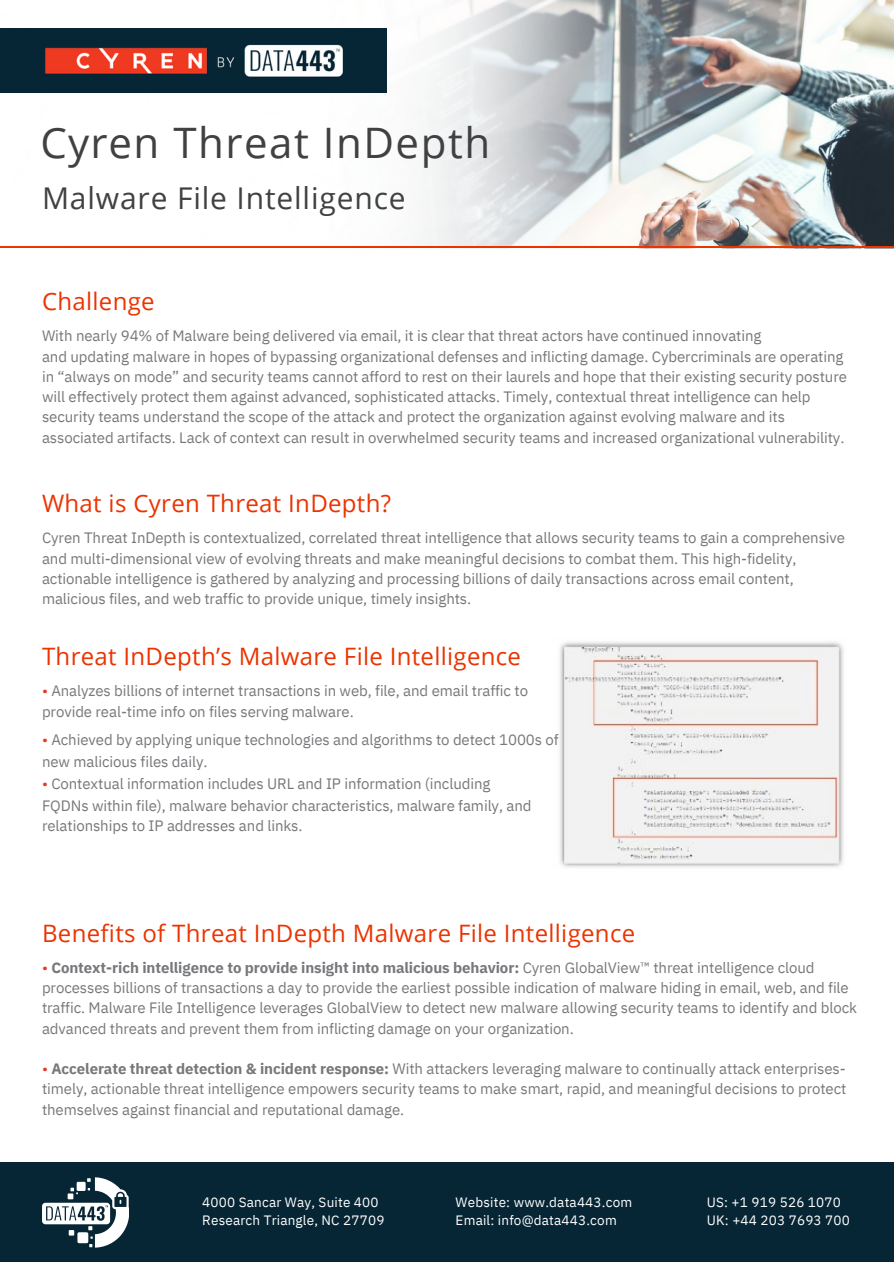
<style>
.page{position:relative;width:894px;height:1264px;background:#fff}
.page>*{position:absolute;margin:0;border:0;box-sizing:border-box;transform-origin:0 0}
.t1{font:42px "Open Sans";letter-spacing:.035em;color:#414042}
.t2{font:30px "Open Sans";letter-spacing:.03em;color:#414042}
.t3{font:24px "Open Sans";letter-spacing:.015em;color:#eb3400}
.t4{font:15px/20.2px "IBM Plex Sans";letter-spacing:-.005em;color:#77787b}
.t5{font:13.5px "IBM Plex Sans";letter-spacing:.015em;color:#fff}
.s1{color:#e93825}
.s2{font-weight:700}
</style>
<div class="page">
<img style="left:386px;top:0;width:507px;height:249px">
<img style="left:0;top:28px;width:386px;height:65px">
<hr style="left:0;top:246px;width:893px;height:2px;background:#eb3400">
<img style="left:560px;top:642px;width:284px;height:226px">
<div style="left:0;top:1162px;width:893px;height:100px;background:#072635"></div>
<svg style="left:42px;top:1177px;width:87px;height:70px"></svg>
<p class="t1" style="left:40px;top:113px;width:451px">Cyren Threat InDepth</p>
<p class="t2" style="left:42px;top:176px;width:365px">Malware File Intelligence</p>
<p class="t3" style="left:42px;top:284px;width:114px">Challenge</p>
<p class="t4" style="left:42px;top:325px;width:720px">With nearly 94% of Malware being delivered via email, it is clear that threat actors have continued innovating</p>
<p class="t4" style="left:42px;top:346px;width:806px">and updating malware in hopes of bypassing organizational defenses and inflicting damage. Cybercriminals are operating in “always on mode” and security teams cannot afford to rest on their laurels and hope that their existing security posture will effectively protect them against advanced, sophisticated attacks. Timely, contextual threat intelligence can help security teams understand the scope of the attack and protect the organization against evolving malware and its associated artifacts. Lack of context can result in overwhelmed security teams and increased organizational vulnerability.</p>
<p class="t3" style="left:42px;top:486px;width:350px">What is Cyren Threat InDepth?</p>
<p class="t4" style="left:42px;top:527px;width:804px">Cyren Threat InDepth is contextualized, correlated threat intelligence that allows security teams to gain a comprehensive and multi-dimensional view of evolving threats and make meaningful decisions to combat them. This high-fidelity, actionable intelligence is gathered by analyzing and processing billions of daily transactions across email content, malicious files, and web traffic to provide unique, timely insights.</p>
<p class="t3" style="left:42px;top:639px;width:480px">Threat InDepth’s Malware File Intelligence</p>
<p class="t4" style="left:42px;top:680px;width:487px"><span class="s1">•</span> Analyzes billions of internet transactions in web, file, and email traffic to provide real-time info on files serving malware.</p>
<p class="t4" style="left:42px;top:729px;width:518px"><span class="s1">•</span> Achieved by applying unique technologies and algorithms to detect 1000s of</p>
<p class="t4" style="left:42px;top:751px;width:167px">new malicious files daily.</p>
<p class="t4" style="left:42px;top:773px;width:450px"><span class="s1">•</span> Contextual information includes URL and IP information (including</p>
<p class="t4" style="left:42px;top:795px;width:491px">FQDNs within file), malware behavior characteristics, malware family, and</p>
<p class="t4" style="left:42px;top:815px;width:262px">relationships to IP addresses and links.</p>
<p class="t3" style="left:42px;top:916px;width:594px">Benefits of Threat InDepth Malware File Intelligence</p>
<p class="t4" style="left:42px;top:957px;width:816px"><span class="s1">•</span> <span class="s2">Context-rich intelligence to provide insight into malicious behavior:</span> Cyren GlobalView™ threat intelligence cloud processes billions of transactions a day to provide the earliest possible indication of malware hiding in email, web, and file traffic. Malware File Intelligence leverages GlobalView to detect new malware allowing security teams to identify and block advanced threats and prevent them from inflicting damage on your organization.</p>
<p class="t4" style="left:42px;top:1058px;width:805px;text-align:justify"><span class="s1">•</span> <span class="s2">Accelerate threat detection &amp; incident response:</span> With attackers leveraging malware to continually attack enterprises&shy;timely, actionable threat intelligence empowers security teams to make smart, rapid, and meaningful decisions to protect themselves against financial and reputational damage.</p>
<p class="t5" style="left:202px;top:1192px;width:178px">4000 Sancar Way, Suite 400</p>
<p class="t5" style="left:202px;top:1210px;width:184px">Research Triangle, NC 27709</p>
<p class="t5" style="left:455px;top:1192px;width:178px">Website: www.data443.com</p>
<p class="t5" style="left:455px;top:1210px;width:163px">Email: info@data443.com</p>
<p class="t5" style="left:706px;top:1192px;width:136px">US: +1 919 526 1070</p>
<p class="t5" style="left:706px;top:1210px;width:145px">UK: +44 203 7693 700</p>
</div>
